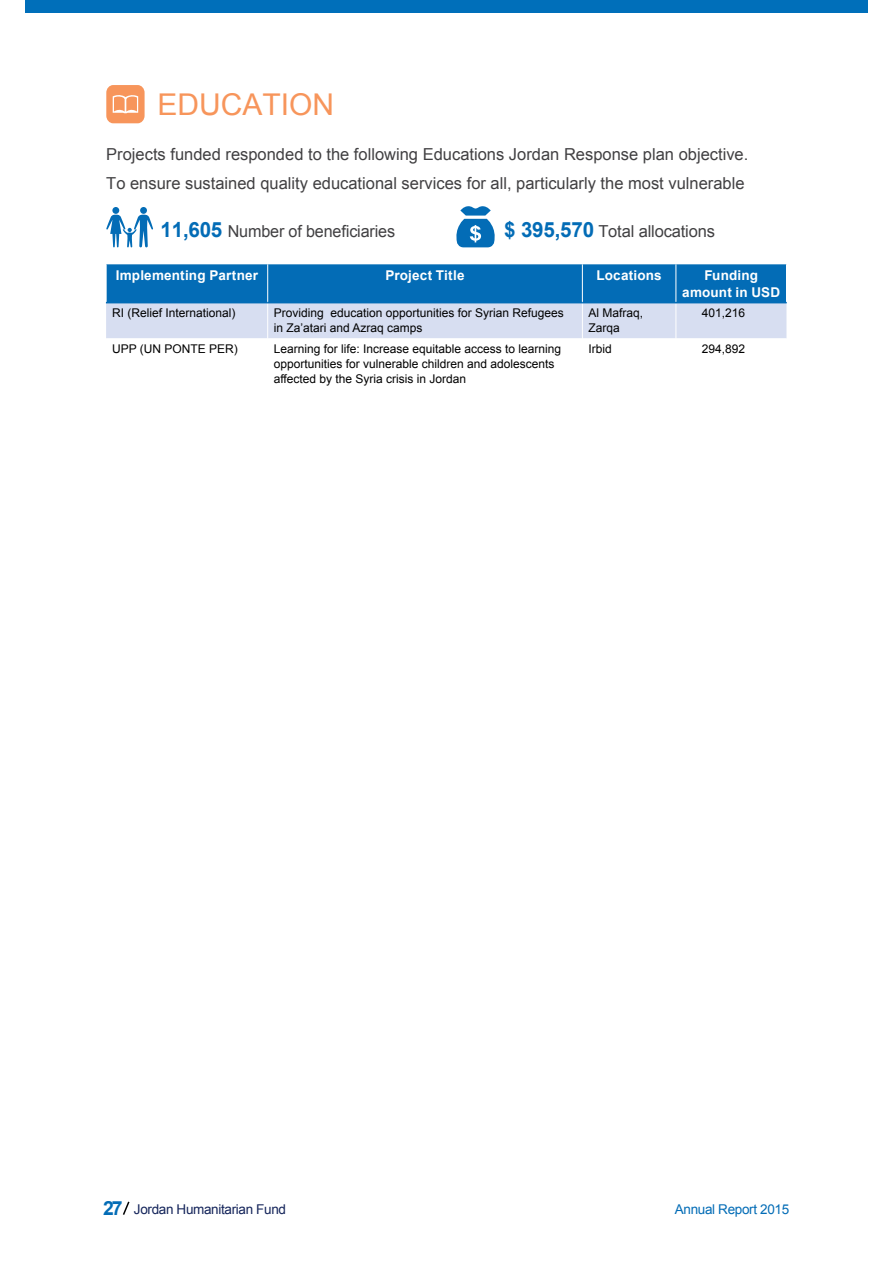
<style>
.page{position:relative;width:893px;height:1263px;background:#fff}
.page>*{position:absolute;margin:0;border:0;box-sizing:border-box;transform-origin:0 0}
.t1{font:30px "Arial";color:#f7955b}
.t2{font:16.5px/28.8px "Arial";color:#414042}
.t3{font:700 13.5px/16.5px "Arial";letter-spacing:.01em;color:#fff;text-align:center}
.t4{font:13.5px "Arial";letter-spacing:-.025em;color:#14245a}
.t5{font:13.5px "Arial";letter-spacing:-.025em;color:#036cb6}
.t6{font:12px/15px "Arial";color:#000}
.s1{font-weight:700;font-size:21px;color:#036cb6}
.s2{font-weight:700;font-size:19.5px;color:#036cb6}
</style>
<div class="page">
<svg style="left:122px;top:1201px;width:8px;height:14px"></svg>
<div style="left:25px;top:0;width:843px;height:13px;background:#006fba"></div>
<div style="left:106px;top:85px;width:39px;height:38px;background:#f7955b;border-radius:7px"></div>
<svg style="left:113px;top:95px;width:25px;height:18px"></svg>
<svg style="left:106px;top:264px;width:680px;height:74px;background:#68a2d2"></svg>
<hr style="left:106px;top:264px;width:1px;height:38px;background:#fff">
<hr style="left:267px;top:264px;width:1px;height:38px;background:#fff">
<hr style="left:582px;top:264px;width:1px;height:38px;background:#fff">
<hr style="left:676px;top:264px;width:1px;height:38px;background:#fff">
<hr style="left:267px;top:303px;width:1px;height:35px;background:#fff">
<hr style="left:582px;top:303px;width:1px;height:35px;background:#fff">
<hr style="left:676px;top:303px;width:1px;height:35px;background:#fff">
<hr style="left:106px;top:302px;width:162px;height:1px;background:#036cb6">
<hr style="left:268px;top:302px;width:314px;height:1px;background:#036cb6">
<hr style="left:582px;top:302px;width:94px;height:1px;background:#036cb6">
<hr style="left:676px;top:302px;width:111px;height:1px;background:#036cb6">
<svg style="left:106px;top:207px;width:47px;height:40px"></svg>
<svg style="left:456px;top:206px;width:39px;height:41px"></svg>
<h1 class="t1" style="left:157px;top:84px;width:178px">EDUCATION</h1>
<h2 class="t2" style="left:106px;top:140px;width:643px">Projects funded responded to the following Educations Jordan Response plan objective.<br>To ensure sustained quality educational services for all, particularly the most vulnerable</h2>
<h2 class="t2" style="left:161px;top:217px;width:236px"><span class="s1">11,605</span> Number of beneficiaries</h2>
<h2 class="t2" style="left:504px;top:217px;width:212px"><span class="s1">$ 395,570</span> Total allocations</h2>
<p class="t3" style="left:116px;top:268px;width:144px">Implementing Partner</p>
<p class="t3" style="left:386px;top:268px;width:80px">Project Title</p>
<p class="t3" style="left:596px;top:268px;width:67px">Locations</p>
<p class="t3" style="left:682px;top:268px;width:99px">Funding amount in USD</p>
<p class="t6" style="left:112px;top:306px;width:125px">RI (Relief International)</p>
<p class="t6" style="left:274px;top:306px;width:292px">Providing education opportunities for Syrian Refugees in Za’atari and Azraq camps</p>
<p class="t6" style="left:588px;top:306px;width:56px">Al Mafraq,<br>Zarqa</p>
<p class="t6" style="left:702px;top:306px;width:45px">401,216</p>
<p class="t6" style="left:112px;top:342px;width:127px">UPP (UN PONTE PER)</p>
<p class="t6" style="left:274px;top:342px;width:289px">Learning for life: Increase equitable access to learning opportunities for vulnerable children and adolescents affected by the Syria crisis in Jordan</p>
<p class="t6" style="left:588px;top:342px;width:25px">Irbid</p>
<p class="t6" style="left:702px;top:342px;width:45px">294,892</p>
<p class="t4" style="left:103px;top:1200px;width:184px"><span class="s2">27</span> Jordan Humanitarian Fund</p>
<p class="t5" style="left:675px;top:1200px;width:116px">Annual Report 2015</p>
</div>
